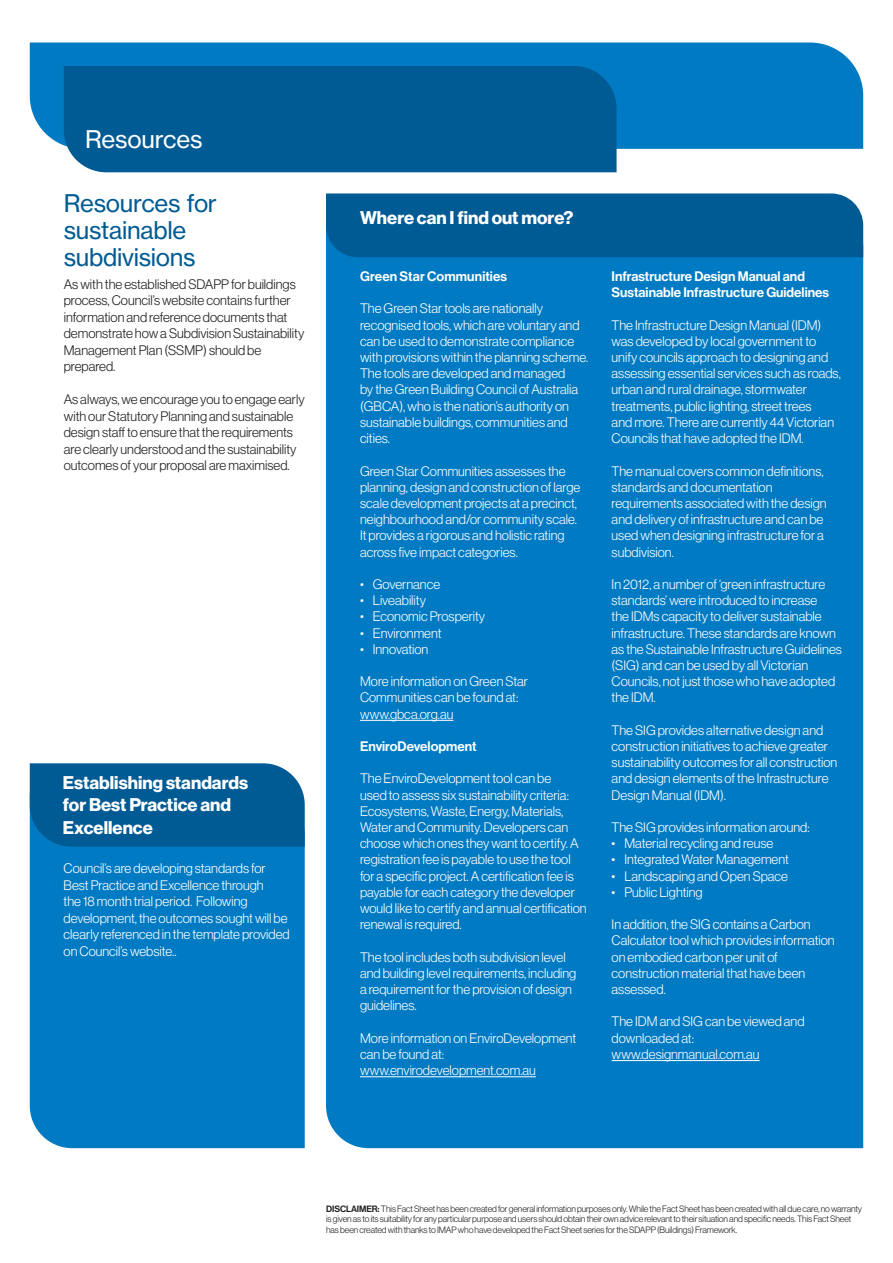
<style>
.page{position:relative;width:893px;height:1263px;background:#fff}
.page>*{position:absolute;margin:0;border:0;box-sizing:border-box;transform-origin:0 0}
.sub_heading{font:24px/27px "N Haas Grotesk TX Pro 55 Rg";letter-spacing:-.015em;color:#005b94}
.sub_heading-2{font:24px "N Haas Grotesk TX Pro 55 Rg";letter-spacing:-.01em;color:#fff}
.t1{font:18px/22.5px "N Haas Grotesk DS Pro 75 Bd";color:#fff}
.body_text{font:13.5px/16.2px "N Haas Grotesk DS Pro 45 Lt";color:#fff}
.body_text-2{font:13.5px/16.5px "N Haas Grotesk DS Pro 45 Lt";color:#231f20}
.body_text-3{font:13.5px/16.2px "N Haas Grotesk DS Pro 65 Md";color:#fff}
.t2{font:9px/10.8px "N Haas Grotesk DS Pro 45 Lt";letter-spacing:-.01em;color:#231f20}
.s1{font-family:"N Haas Grotesk DS Pro 65 Md"}
</style>
<div class="page">
<div style="left:326px;top:257px;width:537px;height:891px;background:#007bc3"></div>
<div style="left:326px;top:193px;width:537px;height:64px;background:#005b94"></div>
<div style="left:30px;top:43px;width:833px;height:106px;background:#007bc3"></div>
<div style="left:30px;top:847px;width:275px;height:301px;background:#007bc3"></div>
<div style="left:30px;top:763px;width:275px;height:84px;background:#005b94"></div>
<hr style="left:360px;top:720px;width:93px;height:1px;background:#fff">
<hr style="left:360px;top:1076px;width:176px;height:1px;background:#fff">
<hr style="left:612px;top:1060px;width:147px;height:1px;background:#fff">
<div style="left:64px;top:66px;width:553px;height:106px;background:#005b94"></div>
<p class="sub_heading-2" style="left:85px;top:125px;width:119px">Resources</p>
<p class="sub_heading" style="left:64px;top:190px;width:155px">Resources for sustainable subdivisions</p>
<p class="body_text-2" style="left:64px;top:276px;width:242px">As with the established SDAPP for buildings process, Council’s website contains further information and reference documents that demonstrate how a Subdivision Sustainability Management Plan (SSMP) should be prepared.</p>
<p class="body_text-2" style="left:64px;top:391px;width:242px">As always, we encourage you to engage early with our Statutory Planning and sustainable design staff to ensure that the requirements are clearly understood and the sustainability outcomes of your proposal are maximised.</p>
<p class="t1" style="left:63px;top:771px;width:187px">Establishing standards for Best Practice and<br>Excellence</p>
<p class="body_text" style="left:64px;top:860px;width:228px">Council’s are developing standards for Best Practice and Excellence through<br>the 18 month trial period. Following development, the outcomes sought will be clearly referenced in the template provided on Council’s website..</p>
<p class="t1" style="left:360px;top:207px;width:215px">Where can I find out more?</p>
<p class="body_text-3" style="left:360px;top:268px;width:149px">Green Star Communities</p>
<p class="body_text" style="left:360px;top:301px;width:230px">The Green Star tools are nationally recognised tools, which are voluntary and can be used to demonstrate compliance with provisions within the planning scheme.<br>The tools are developed and managed<br>by the Green Building Council of Australia (GBCA), who is the nation’s authority on sustainable buildings, communities and cities.</p>
<p class="body_text" style="left:360px;top:463px;width:222px">Green Star Communities assesses the planning, design and construction of large scale development projects at a precinct, neighbourhood and/or community scale.<br>It provides a rigorous and holistic rating across five impact categories.</p>
<p class="body_text" style="left:360px;top:576px;width:82px">• Governance</p>
<p class="body_text" style="left:360px;top:592px;width:67px">• Liveability</p>
<p class="body_text" style="left:360px;top:608px;width:127px">• Economic Prosperity</p>
<p class="body_text" style="left:360px;top:625px;width:83px">• Environment</p>
<p class="body_text" style="left:360px;top:641px;width:70px">• Innovation</p>
<p class="body_text" style="left:360px;top:673px;width:170px">More information on Green Star<br>Communities can be found at:</p>
<p class="body_text" style="left:360px;top:706px;width:95px">www.gbca.org.au</p>
<p class="body_text-3" style="left:360px;top:738px;width:118px">EnviroDevelopment</p>
<p class="body_text" style="left:360px;top:770px;width:228px">The EnviroDevelopment tool can be<br>used to assess six sustainability criteria:<br>Ecosystems, Waste, Energy, Materials, Water and Community. Developers can choose which ones they want to certify. A registration fee is payable to use the tool for a specific project. A certification fee is payable for each category the developer would like to certify and annual certification renewal is required.</p>
<p class="body_text" style="left:360px;top:949px;width:218px">The tool includes both subdivision level and building level requirements, including a requirement for the provision of design guidelines.</p>
<p class="body_text" style="left:360px;top:1030px;width:218px">More information on EnviroDevelopment can be found at:</p>
<p class="body_text" style="left:360px;top:1062px;width:177px">www.envirodevelopment.com.au</p>
<p class="body_text-3" style="left:612px;top:268px;width:219px">Infrastructure Design Manual and<br>Sustainable Infrastructure Guidelines</p>
<p class="body_text" style="left:612px;top:317px;width:231px">The Infrastructure Design Manual (IDM) was developed by local government to unify councils approach to designing and assessing essential services such as roads, urban and rural drainage, stormwater treatments, public lighting, street trees<br>and more. There are currently 44 Victorian Councils that have adopted the IDM.</p>
<p class="body_text" style="left:612px;top:463px;width:217px">The manual covers common definitions, standards and documentation requirements associated with the design and delivery of infrastructure and can be used when designing infrastructure for a subdivision.</p>
<p class="body_text" style="left:612px;top:576px;width:232px">In 2012, a number of ‘green infrastructure standards’ were introduced to increase<br>the IDMs capacity to deliver sustainable infrastructure. These standards are known as the Sustainable Infrastructure Guidelines (SIG) and can be used by all Victorian Councils, not just those who have adopted the IDM.</p>
<p class="body_text" style="left:612px;top:722px;width:227px">The SIG provides alternative design and construction initiatives to achieve greater sustainability outcomes for all construction and design elements of the Infrastructure Design Manual (IDM).</p>
<p class="body_text" style="left:612px;top:819px;width:200px">The SIG provides information around:</p>
<p class="body_text" style="left:612px;top:835px;width:163px">• Material recycling and reuse</p>
<p class="body_text" style="left:612px;top:851px;width:179px">• Integrated Water Management</p>
<p class="body_text" style="left:612px;top:868px;width:178px">• Landscaping and Open Space</p>
<p class="body_text" style="left:612px;top:884px;width:93px">• Public Lighting</p>
<p class="body_text" style="left:612px;top:916px;width:225px">In addition, the SIG contains a Carbon<br>Calculator tool which provides information on embodied carbon per unit of construction material that have been assessed.</p>
<p class="body_text" style="left:612px;top:1013px;width:194px">The IDM and SIG can be viewed and downloaded at:</p>
<p class="body_text" style="left:612px;top:1046px;width:149px">www.designmanual.com.au</p>
<p class="t2" style="left:326px;top:1203px;width:537px"><span class="s1">DISCLAIMER:</span> This Fact Sheet has been created for general information purposes only. While the Fact Sheet has been created with all due care, no warranty is given as to its suitability for any particular purpose and users should obtain their own advice relevant to their situation and specific needs. This Fact Sheet has been created with thanks to IMAP who have developed the Fact Sheet series for the SDAPP (Buildings) Framework.</p>
</div>
